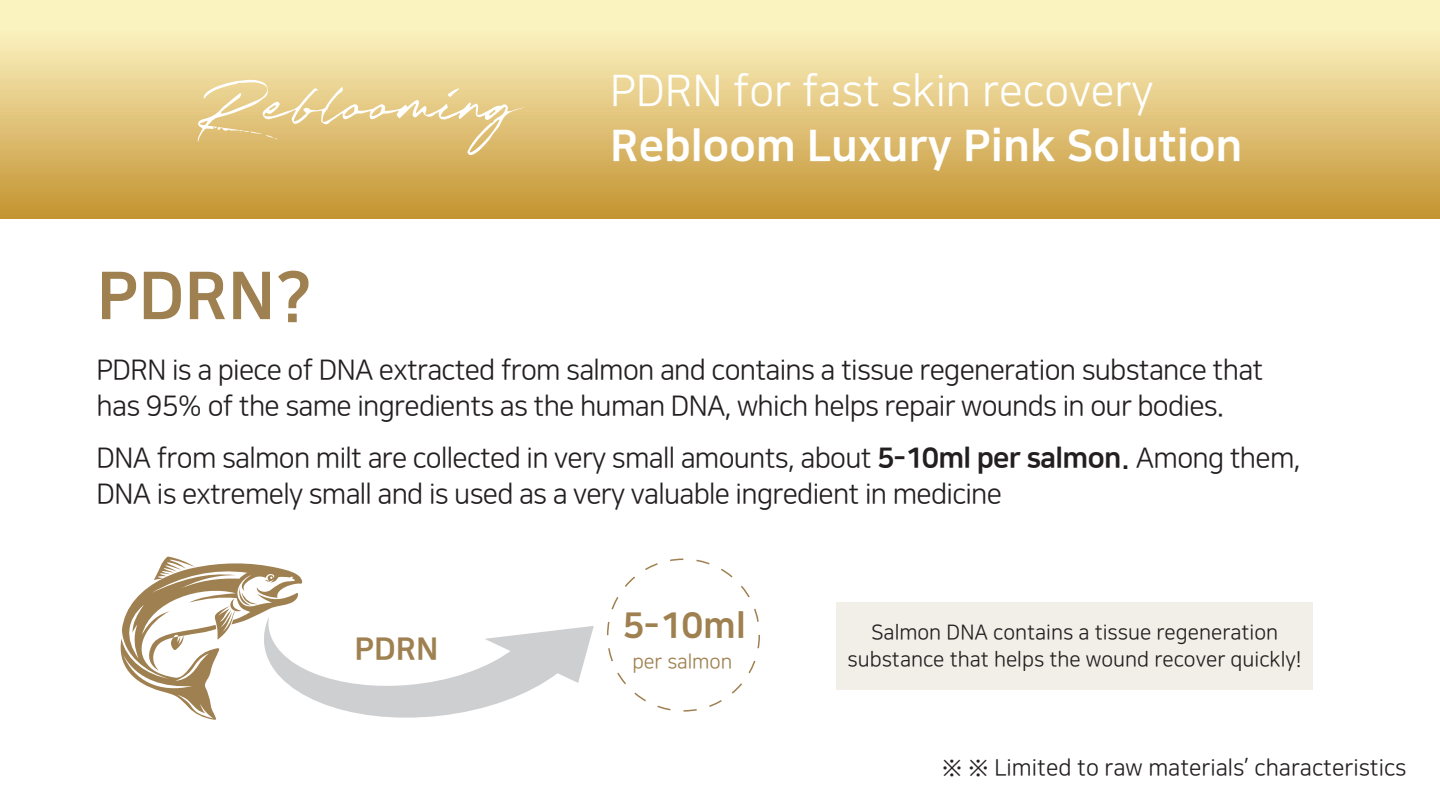
<style>
.page{position:relative;width:1440px;height:810px;background:#fff}
.page>*{position:absolute;margin:0;border:0;box-sizing:border-box;transform-origin:0 0}
.t1{font:65.7px "Nanum Square ac EB";color:#9f8050}
.t2{font:43.5px "Nanum Square ac EB";color:#fff}
.t3{font:43.5px "Nanum Square ac R";color:#fff}
.t4{font:35.4px "Nanum Square ac EB";color:#9f8050}
.t5{font:31.05px "Nanum Square ac EB";color:#9f8050}
.t6{font:27.9px/35.8px "Nanum Square ac R";letter-spacing:-.025em;color:#231f20}
.t7{font:22.65px "Nanum Square ac R";color:#231f20}
.t8{font:20.7px/26.5px "Nanum Square ac R";color:#231f20;text-align:center}
.t9{font:19.8px "Nanum Square ac R";color:#9f8050}
.s1{font-family:"Nanum Square ac EB"}
</style>
<div class="page">
<div style="left:837px;top:602px;width:476px;height:88px;background:#f2eee8"></div>
<div style="left:0;top:0;width:1440px;height:218px;background:linear-gradient(to bottom,#fffdd1,#c69534)"></div>
<svg style="left:120px;top:557px;width:474px;height:163px"></svg>
<svg style="left:197px;top:80px;width:328px;height:75px;background:#e4ca89"></svg>
<h1 class="t1" style="left:97px;top:261px;width:217px">PDRN?</h1>
<h2 class="t3" style="left:610px;top:69px;width:545px">PDRN for fast skin recovery</h2>
<h2 class="t2" style="left:610px;top:123px;width:634px">Rebloom Luxury Pink Solution</h2>
<p class="t6" style="left:97px;top:353px;width:1168px">PDRN is a piece of DNA extracted from salmon and contains a tissue regeneration substance that has 95% of the same ingredients as the human DNA, which helps repair wounds in our bodies.</p>
<p class="t6" style="left:97px;top:441px;width:1206px">DNA from salmon milt are collected in very small amounts, about <span class="s1">5-10ml per salmon.</span> Among them,<br>DNA is extremely small and is used as a very valuable ingredient in medicine</p>
<p class="t5" style="left:354px;top:632px;width:86px">PDRN</p>
<p class="t4" style="left:622px;top:607px;width:125px">5-10ml</p>
<p class="t9" style="left:632px;top:651px;width:102px">per salmon</p>
<p class="t8" style="left:848px;top:620px;width:456px">Salmon DNA contains a tissue regeneration substance that helps the wound recover quickly!</p>
<p class="t7" style="left:942px;top:757px;width:466px">※ ※ Limited to raw materials’ characteristics</p>
</div>
